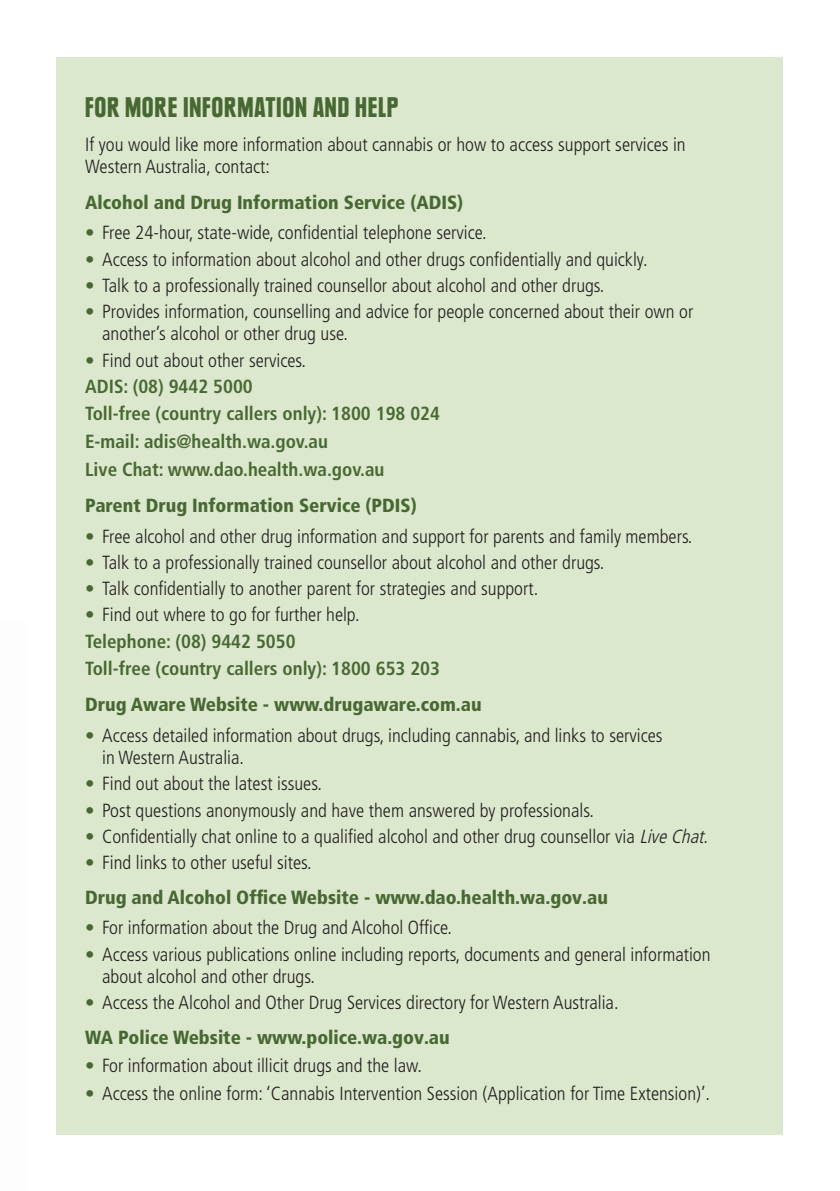
<style>
.page{position:relative;width:840px;height:1191px;background:#fff}
.page>*{position:absolute;margin:0;border:0;box-sizing:border-box;transform-origin:0 0}
.t1{font:900 condensed 28px "Plak LT";letter-spacing:.03em;color:#486833}
.t2{font:300 condensed 19px/22px "Frutiger LT";color:#231f20}
.t3{font:700 condensed 19px/27.4px "Frutiger LT";color:#486833}
.t4{font:900 condensed 19px/34.8px "Frutiger LT";color:#486833}
.s1{color:#486833}
.s2{font-weight:300}
.s3{font-weight:300;color:#231f20}
.s4{font-style:italic}
.s5{font-weight:900;color:#486833}
</style>
<div class="page">
<div style="left:57px;top:57px;width:725px;height:1077px;background:#dce8cd"></div>
<h1 class="t1" style="left:85px;top:98px;width:314px">FOR MORE INFORMATION AND HELP</h1>
<p class="t2" style="left:85px;top:134px;width:601px">If you would like more information about cannabis or how to access support services in<br>Western Australia, contact:</p>
<p class="t4" style="left:85px;top:186px;width:379px">Alcohol and Drug Information Service (ADIS)</p>
<p class="t2" style="left:85px;top:223px;width:403px"><span class="s1">•</span> Free 24-hour, state-wide, confidential telephone service.</p>
<p class="t2" style="left:85px;top:249px;width:563px"><span class="s1">•</span> Access to information about alcohol and other drugs confidentially and quickly.</p>
<p class="t2" style="left:85px;top:275px;width:520px"><span class="s1">•</span> Talk to a professionally trained counsellor about alcohol and other drugs.</p>
<p class="t2" style="left:102px;top:302px;width:592px;text-indent:-17px"><span class="s1">•</span> Provides information, counselling and advice for people concerned about their own or another’s alcohol or other drug use.</p>
<p class="t3" style="left:85px;top:347px;width:356px"><span class="s2">•</span> <span class="s3">Find out about other services.<br></span>ADIS: (08) 9442 5000<br>Toll-free (country callers only): 1800 198 024<br>E-mail: adis@health.wa.gov.au<br>Live Chat: www.dao.health.wa.gov.au</p>
<p class="t4" style="left:85px;top:489px;width:333px">Parent Drug Information Service (PDIS)</p>
<p class="t2" style="left:85px;top:526px;width:608px"><span class="s1">•</span> Free alcohol and other drug information and support for parents and family members.</p>
<p class="t2" style="left:85px;top:552px;width:520px"><span class="s1">•</span> Talk to a professionally trained counsellor about alcohol and other drugs.</p>
<p class="t2" style="left:85px;top:578px;width:454px"><span class="s1">•</span> Talk confidentially to another parent for strategies and support.</p>
<p class="t3" style="left:85px;top:602px;width:356px"><span class="s2">•</span> <span class="s3">Find out where to go for further help.<br></span>Telephone: (08) 9442 5050<br>Toll-free (country callers only): 1800 653 203</p>
<p class="t4" style="left:85px;top:688px;width:398px">Drug Aware Website - www.drugaware.com.au</p>
<p class="t2" style="left:102px;top:725px;width:561px;text-indent:-17px"><span class="s1">•</span> Access detailed information about drugs, including cannabis, and links to services in Western Australia.</p>
<p class="t2" style="left:85px;top:773px;width:238px"><span class="s1">•</span> Find out about the latest issues.</p>
<p class="t2" style="left:85px;top:800px;width:510px"><span class="s1">•</span> Post questions anonymously and have them answered by professionals.</p>
<p class="t2" style="left:85px;top:826px;width:624px"><span class="s1">•</span> Confidentially chat online to a qualified alcohol and other drug counsellor via <span class="s4">LiveChat</span>.</p>
<p class="t4" style="left:85px;top:846px;width:524px"><span class="s2">•</span> <span class="s3">Find links to other useful sites.<br></span>Drug and Alcohol Office Website - www.dao.health.wa.gov.au</p>
<p class="t2" style="left:85px;top:917px;width:368px"><span class="s1">•</span> For information about the Drug and Alcohol Office.</p>
<p class="t2" style="left:102px;top:944px;width:609px;text-indent:-17px"><span class="s1">•</span> Access various publications online including reports, documents and general information about alcohol and other drugs.</p>
<p class="t2" style="left:85px;top:986px;width:534px;line-height:34.8px"><span class="s1">•</span> Access the Alcohol and Other Drug Services directory for Western Australia.<br><span class="s5">WA Police Website - www.police.wa.gov.au</span></p>
<p class="t2" style="left:85px;top:1055px;width:338px"><span class="s1">•</span> For information about illicit drugs and the law.</p>
<p class="t2" style="left:85px;top:1083px;width:626px"><span class="s1">•</span> Access the online form: ‘Cannabis Intervention Session (Application for Time Extension)’.</p>
</div>
